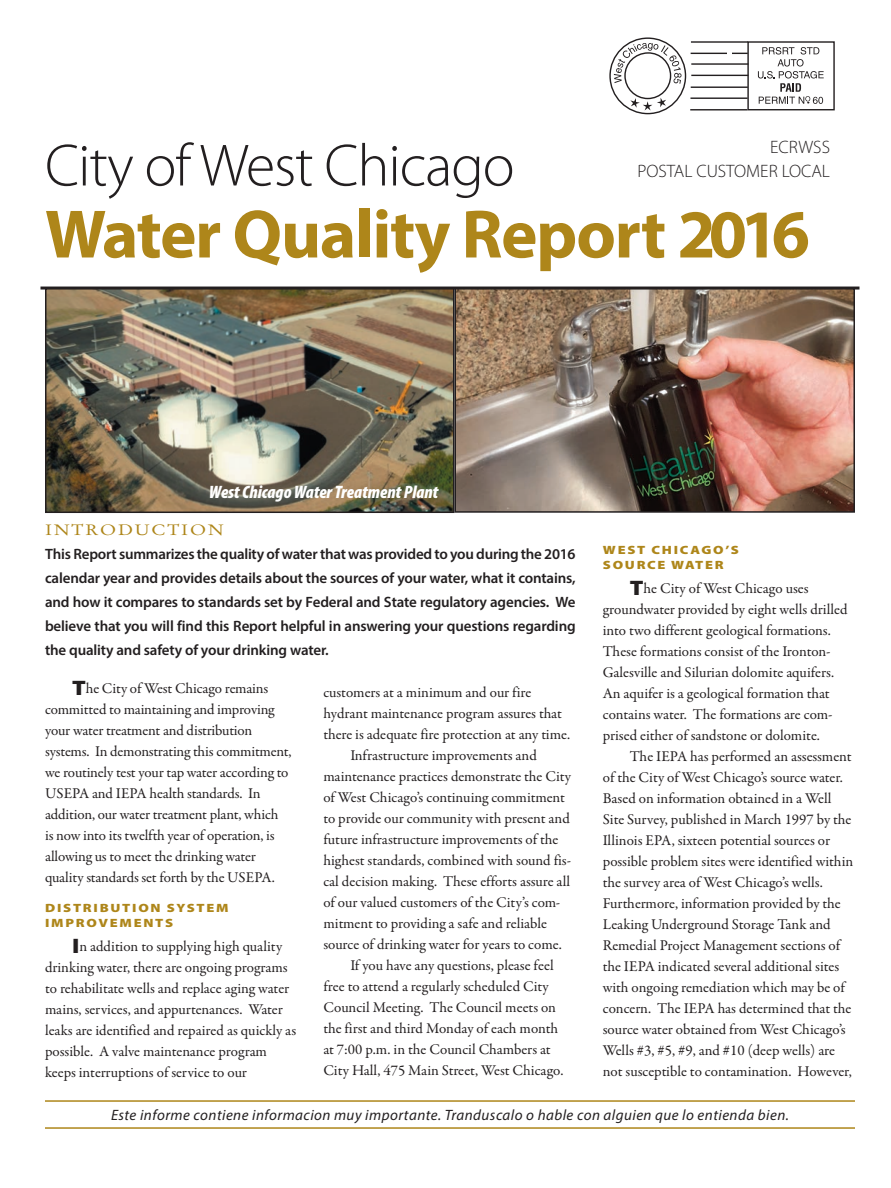
<style>
.page{position:relative;width:891px;height:1188px;background:#fff}
.page>*{position:absolute;margin:0;border:0;box-sizing:border-box;transform-origin:0 0}
.t1{font:700 69px "Myriad Pro";letter-spacing:-.02em;color:#ae861a}
.t2{font:300 60px "Myriad Pro";letter-spacing:-.02em;color:#231f20}
.t3{font:italic 900 condensed 18px "Myriad Pro";color:#fff}
.t4{font:300 18px/24px "Myriad Pro";color:#231f20;text-align:right}
.t5{font:15px/21px "Garamond Premr Pro";letter-spacing:-.005em;color:#231f20}
.t6{font:600 15px/24px "Myriad Pro";letter-spacing:-.01em;color:#231f20;text-align:justify}
.t7{font:italic 15px "Myriad Pro";letter-spacing:.03em;color:#231f20}
.t8{font:15px "Stempel Garamond";letter-spacing:.1em;color:#ae861a;scale:1.2 1}
.t9{font:600 14.55px "Myriad Pro";letter-spacing:-.01em;color:#231f20}
.t10{font:14.55px "Arno Pro Regular 12 pt";color:#231f20}
.t11{font:900 12px/15px "Myriad Pro";letter-spacing:.12em;color:#ae861a;scale:1.2 1}
.s1{font-family:"Myriad Pro";font-weight:900;font-size:21px}
</style>
<div class="page">
<svg style="left:614px;top:43px;width:68px;height:41px"></svg>
<div style="left:609px;top:37px;width:77px;height:77px;border:1px solid #231f20;border-radius:50%"></div>
<div style="left:624px;top:52px;width:47px;height:47px;border:1px solid #231f20;border-radius:50%"></div>
<hr style="left:691px;top:41px;width:57px;height:2px;background:#231f20">
<hr style="left:691px;top:53px;width:57px;height:1px;background:#231f20">
<hr style="left:691px;top:63px;width:57px;height:2px;background:#231f20">
<hr style="left:691px;top:75px;width:57px;height:1px;background:#231f20">
<hr style="left:690px;top:109px;width:57px;height:1px;background:#231f20">
<hr style="left:690px;top:97px;width:58px;height:2px;background:#231f20">
<hr style="left:691px;top:87px;width:57px;height:1px;background:#231f20">
<div style="left:747px;top:41px;width:88px;height:69px;border:1px solid #231f20"></div>
<svg style="left:758px;top:47px;width:66px;height:57px"></svg>
<svg style="left:630px;top:98px;width:36px;height:12px"></svg>
<hr style="left:40px;top:287px;width:820px;height:3px;background:#231f20">
<img style="left:48px;top:291px;width:403px;height:219px">
<div style="left:45px;top:288px;width:409px;height:225px;border:2px solid #231f20"></div>
<img style="left:457px;top:291px;width:395px;height:219px">
<div style="left:454px;top:288px;width:401px;height:225px;border:2px solid #231f20"></div>
<hr style="left:45px;top:1127px;width:810px;height:2px;background:#ae861a">
<hr style="left:45px;top:1100px;width:810px;height:2px;background:#ae861a">
<div style="left:727px;top:45px;width:5px;height:16px;background:#fff"></div>
<p class="t4" style="left:637px;top:136px;width:194px">ECRWSS<br>POSTAL CUSTOMER LOCAL</p>
<h2 class="t2" style="left:45px;top:143px;width:471px">City of West Chicago</h2>
<h1 class="t1" style="left:45px;top:208px;width:766px">Water Quality Report 2016</h1>
<p class="t3" style="left:209px;top:486px;width:231px">West Chicago Water Treatment Plant</p>
<p class="t8" style="left:45px;top:523px;width:151px">INTRODUCTION</p>
<p class="t6" style="left:45px;top:543px;width:532px">This Report summarizes the quality of water that was provided to you during the 2016 calendar year and provides details about the sources of your water, what it contains, and how it compares to standards set by Federal and State regulatory agencies. We believe that you will find this Report helpful in answering your questions regarding the quality and safety of your drinking water.</p>
<p class="t9" style="left:487px;top:592px;width:97px">We believe that</p>
<p class="t9" style="left:68px;top:616px;width:9px">y</p>
<p class="t5" style="left:45px;top:679px;width:248px;text-indent:27px"><span class="s1">T</span>he City of West Chicago remains committed to maintaining and improving your water treatment and distribution systems. In demonstrating this commitment, we routinely test your tap water according to USEPA and IEPA health standards. In addition, our water treatment plant, which<br>is now into its twelfth year of operation, is allowing us to meet the drinking water quality standards set forth by the USEPA.</p>
<p class="t11" style="left:45px;top:901px;width:154px">DISTRIBUTION SYSTEM<br>IMPROVEMENTS</p>
<p class="t5" style="left:45px;top:937px;width:253px;text-indent:27px"><span class="s1">I</span>n addition to supplying high quality drinking water, there are ongoing programs to rehabilitate wells and replace aging water mains, services, and appurtenances. Water leaks are identified and repaired as quickly as possible. A valve maintenance program keeps interruptions of service to our</p>
<p class="t5" style="left:323px;top:683px;width:209px">customers at a minimum and our fire</p>
<p class="t5" style="left:323px;top:704px;width:240px">hydrant maintenance program assures that</p>
<p class="t5" style="left:323px;top:725px;width:248px">there is adequate fire protection at any time.</p>
<p class="t5" style="left:350px;top:746px;width:188px">Infrastructure improvements and</p>
<p class="t5" style="left:323px;top:767px;width:249px">maintenance practices demonstrate the City</p>
<p class="t5" style="left:323px;top:788px;width:243px">of West Chicago’s continuing commitment</p>
<p class="t5" style="left:323px;top:809px;width:248px">to provide our community with present and</p>
<p class="t5" style="left:323px;top:830px;width:237px">future infrastructure improvements of the</p>
<p class="t5" style="left:323px;top:851px;width:249px">highest standards, combined with sound fis-</p>
<p class="t5" style="left:323px;top:872px;width:248px">cal decision making. These efforts assure all</p>
<p class="t5" style="left:323px;top:893px;width:238px">of our valued customers of the City’s com-</p>
<p class="t5" style="left:323px;top:914px;width:225px">mitment to providing a safe and reliable</p>
<p class="t5" style="left:323px;top:935px;width:240px">source of drinking water for years to come.</p>
<p class="t5" style="left:350px;top:956px;width:205px">If you have any questions, please feel</p>
<p class="t5" style="left:323px;top:977px;width:227px">free to attend a regularly scheduled City</p>
<p class="t5" style="left:323px;top:998px;width:234px">Council Meeting. The Council meets on</p>
<p class="t5" style="left:323px;top:1019px;width:236px">the first and third Monday of each month</p>
<p class="t5" style="left:323px;top:1040px;width:229px">at 7:00 p.m. in the Council Chambers at</p>
<p class="t5" style="left:323px;top:1061px;width:242px">City Hall, 475 Main Street, West Chicago.</p>
<p class="t10" style="left:546px;top:777px;width:27px">This</p>
<p class="t11" style="left:603px;top:543px;width:115px">WEST CHICAGO’S<br>SOURCE WATER</p>
<p class="t5" style="left:603px;top:579px;width:246px;text-indent:27px"><span class="s1">T</span>he City of West Chicago uses groundwater provided by eight wells drilled into two different geological formations.<br>These formations consist of the Ironton-Galesville and Silurian dolomite aquifers.<br>An aquifer is a geological formation that contains water. The formations are com&shy;prised either of sandstone or dolomite.</p>
<p class="t5" style="left:603px;top:747px;width:252px;text-indent:27px">The IEPA has performed an assessment of the City of West Chicago’s source water.<br>Based on information obtained in a Well Site Survey, published in March 1997 by the Illinois EPA, sixteen potential sources or possible problem sites were identified within the survey area of West Chicago’s wells.<br>Furthermore, information provided by the Leaking Underground Storage Tank and Remedial Project Management sections of the IEPA indicated several additional sites with ongoing remediation which may be of concern. The IEPA has determined that the source water obtained from West Chicago’s Wells #3, #5, #9, and #10 (deep wells) are not susceptible to contamination. However,</p>
<p class="t10" style="left:609px;top:807px;width:5px">f</p>
<p class="t10" style="left:809px;top:941px;width:35px">These</p>
<p class="t10" style="left:609px;top:961px;width:5px">f</p>
<p class="t7" style="left:111px;top:1109px;width:679px">Este informe contiene informacion muy importante. Tranduscalo o hable con alguien que lo entienda bien.</p>
</div>
